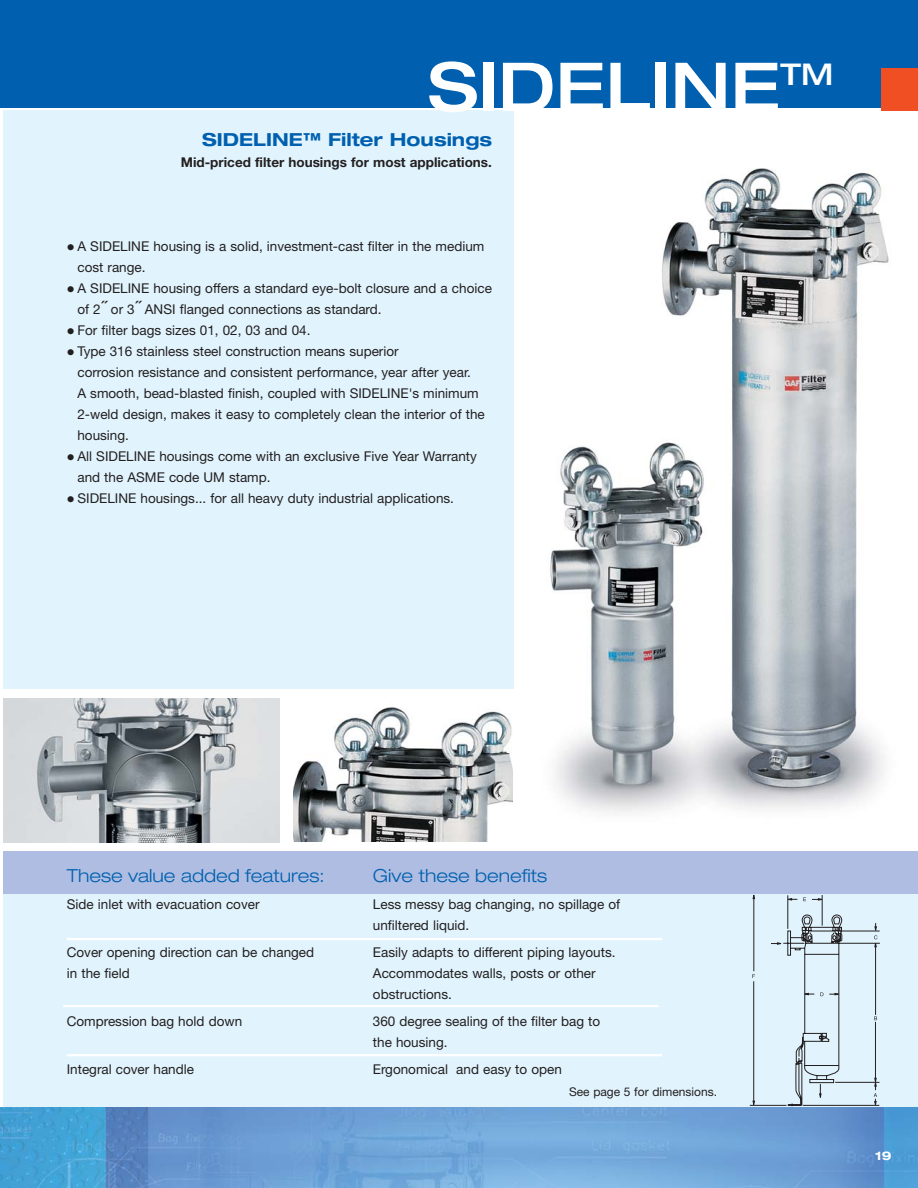
<style>
.page{position:relative;width:918px;height:1188px;background:#fff}
.page>*{position:absolute;margin:0;border:0;box-sizing:border-box;transform-origin:0 0}
.t1{font:500 expanded 67.5px "Helvetica Neue";color:#fff}
.t2{font:500 expanded 30px "Helvetica Neue";color:#fff}
.t3{font:300 expanded 18px "Helvetica Neue";color:#0060af}
.t4{font:700 expanded 18px "Helvetica Neue";color:#0060af}
.t5{font:13.5px/21px "Helvetica Neue";color:#231f20}
.t6{font:700 13.5px "Helvetica Neue";color:#231f20}
.t7{font:12px "Helvetica Neue";color:#231f20}
.t8{font:700 expanded 12px "Helvetica Neue";color:#fff}
.s1{font-family:"Helvetica";font-size:18px}
</style>
<div class="page">
<div style="left:0;top:0;width:918px;height:108px;background:#0060af"></div>
<img style="left:512px;top:145px;width:377px;height:668px">
<div style="left:3px;top:110px;width:510px;height:579px;background:#e1f4fd"></div>
<div style="left:3px;top:861px;width:915px;height:327px;background:#e1f4fd"></div>
<img style="left:0;top:1107px;width:918px;height:81px">
<div style="left:881px;top:68px;width:37px;height:42px;background:#f04e23"></div>
<div style="left:3px;top:851px;width:915px;height:43px;background:#aebde1"></div>
<img style="left:4px;top:698px;width:275px;height:145px">
<hr style="left:67px;top:938px;width:595px;height:2px;background:#fff">
<hr style="left:63px;top:1005px;width:596px;height:2px;background:#fff">
<hr style="left:67px;top:1054px;width:595px;height:2px;background:#fff">
<img style="left:294px;top:707px;width:218px;height:135px">
<svg style="left:749px;top:895px;width:131px;height:211px"></svg>
<h1 class="t1" style="left:428px;top:62px;width:354px">SIDELINE</h1>
<h2 class="t2" style="left:781px;top:64px;width:54px">TM</h2>
<h3 class="t4" style="left:202px;top:133px;width:291px">SIDELINE™ Filter Housings</h3>
<p class="t6" style="left:181px;top:157px;width:313px">Mid-priced filter housings for most applications.</p>
<p class="t5" style="left:77px;top:237px;width:416px">A SIDELINE housing is a solid, investment-cast filter in the medium cost range.<br>A SIDELINE housing offers a standard eye-bolt closure and a choice of 2<span class="s1">˝</span> or 3<span class="s1">˝</span> ANSI flanged connections as standard.<br>For filter bags sizes 01, 02, 03 and 04.<br>Type 316 stainless steel construction means superior<br>corrosion resistance and consistent performance, year after year.<br>A smooth, bead-blasted finish, coupled with SIDELINE's minimum 2-weld design, makes it easy to completely clean the interior of the housing.<br>All SIDELINE housings come with an exclusive Five Year Warranty and the ASME code UM stamp.<br>SIDELINE housings... for all heavy duty industrial applications.</p>
<h3 class="t3" style="left:67px;top:869px;width:259px">These value added features:</h3>
<p class="t5" style="left:67px;top:895px;width:194px">Side inlet with evacuation cover</p>
<p class="t5" style="left:67px;top:943px;width:249px">Cover opening direction can be changed in the field</p>
<p class="t5" style="left:67px;top:1012px;width:177px">Compression bag hold down</p>
<p class="t5" style="left:67px;top:1060px;width:129px">Integral cover handle</p>
<h3 class="t3" style="left:373px;top:869px;width:176px">Give these benefits</h3>
<p class="t5" style="left:373px;top:895px;width:249px">Less messy bag changing, no spillage of unfiltered liquid.</p>
<p class="t5" style="left:373px;top:943px;width:244px">Easily adapts to different piping layouts.<br>Accommodates walls, posts or other obstructions.</p>
<p class="t5" style="left:373px;top:1012px;width:229px">360 degree sealing of the filter bag to the housing.</p>
<p class="t5" style="left:373px;top:1060px;width:190px">Ergonomical and easy to open</p>
<p class="t7" style="left:569px;top:1087px;width:150px">See page 5 for dimensions.</p>
<p class="t8" style="left:875px;top:1151px;width:18px">19</p>
</div>
